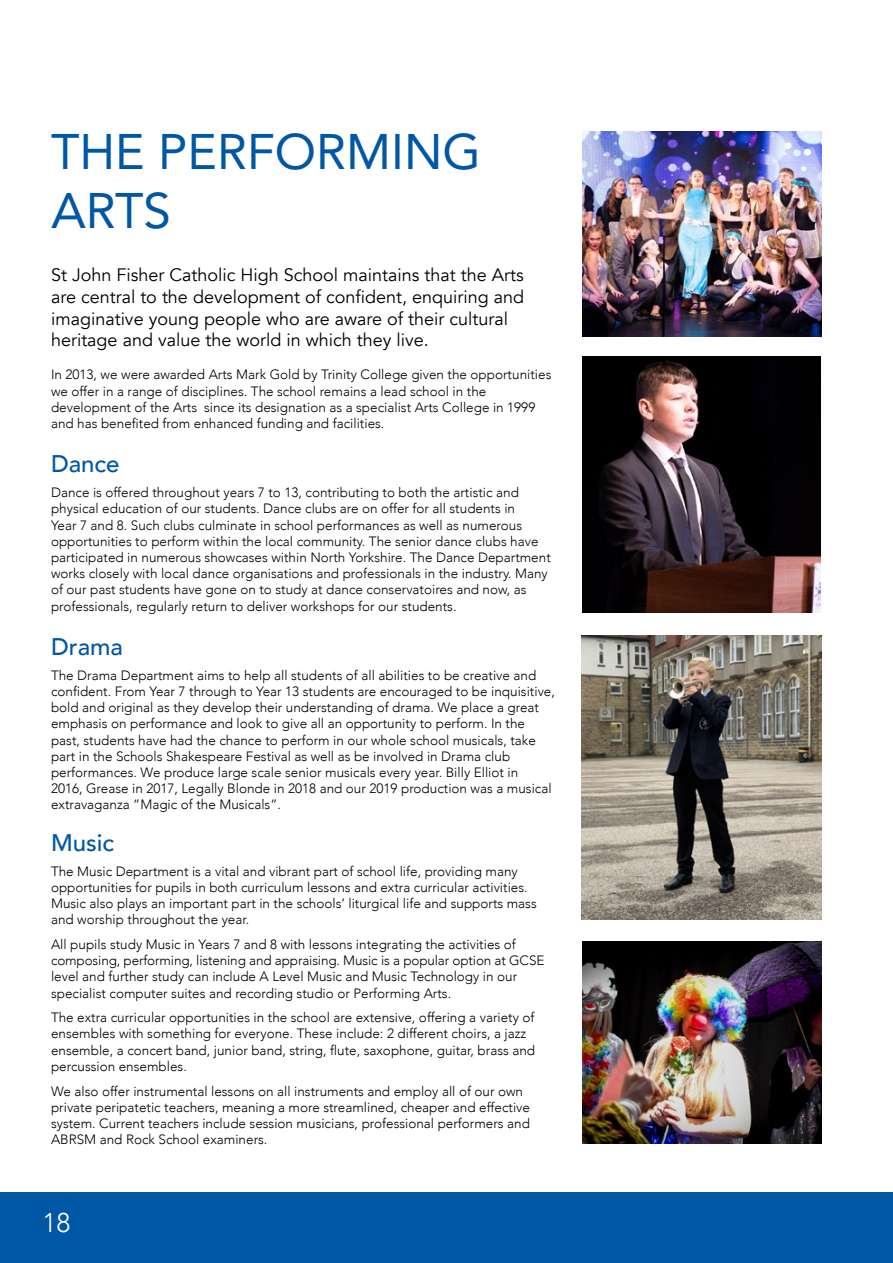
<style>
.page{position:relative;width:893px;height:1263px;background:#fff}
.page>*{position:absolute;margin:0;border:0;box-sizing:border-box;transform-origin:0 0}
.t1{font:49.5px/59.4px "Avenir LT";color:#0057a5}
.t2{font:300 27px "Avenir";color:#fff}
.t3{font:500 24px "Avenir";color:#0057a5}
.t4{font:18px/21.6px "Avenir";color:#000}
.t5{font:300 13.5px/16.2px "Avenir";color:#000}
</style>
<div class="page">
<div style="left:0;top:1192px;width:893px;height:71px;background:#0057a5"></div>
<img style="left:582px;top:132px;width:240px;height:205px">
<img style="left:581px;top:636px;width:240px;height:283px">
<img style="left:582px;top:357px;width:239px;height:255px">
<img style="left:582px;top:941px;width:240px;height:202px">
<h1 class="t1" style="left:51px;top:122px;width:432px">THE PERFORMING<br>ARTS</h1>
<h3 class="t4" style="left:51px;top:265px;width:475px">St John Fisher Catholic High School maintains that the Arts are central to the development of confident, enquiring and imaginative young people who are aware of their cultural heritage and value the world in which they live.</h3>
<p class="t5" style="left:51px;top:367px;width:502px">In 2013, we were awarded Arts Mark Gold by Trinity College given the opportunities we offer in a range of disciplines. The school remains a lead school in the development of the Arts since its designation as a specialist Arts College in 1999 and has benefited from enhanced funding and facilities.</p>
<h3 class="t3" style="left:51px;top:443px;width:70px">Dance</h3>
<p class="t5" style="left:51px;top:484px;width:501px">Dance is offered throughout years 7 to 13, contributing to both the artistic and physical education of our students. Dance clubs are on offer for all students in<br>Year 7 and 8. Such clubs culminate in school performances as well as numerous opportunities to perform within the local community. The senior dance clubs have participated in numerous showcases within North Yorkshire. The Dance Department works closely with local dance organisations and professionals in the industry. Many of our past students have gone on to study at dance conservatoires and now, as professionals, regularly return to deliver workshops for our students.</p>
<h3 class="t3" style="left:51px;top:626px;width:74px">Drama</h3>
<p class="t5" style="left:51px;top:667px;width:505px">The Drama Department aims to help all students of all abilities to be creative and confident. From Year 7 through to Year 13 students are encouraged to be inquisitive, bold and original as they develop their understanding of drama. We place a great emphasis on performance and look to give all an opportunity to perform. In the past, students have had the chance to perform in our whole school musicals, take part in the Schools Shakespeare Festival as well as be involved in Drama club performances. We produce large scale senior musicals every year. Billy Elliot in<br>2016, Grease in 2017, Legally Blonde in 2018 and our 2019 production was a musical extravaganza ”Magic of the Musicals”.</p>
<h3 class="t3" style="left:51px;top:822px;width:65px">Music</h3>
<p class="t5" style="left:51px;top:863px;width:487px">The Music Department is a vital and vibrant part of school life, providing many opportunities for pupils in both curriculum lessons and extra curricular activities.<br>Music also plays an important part in the schools’ liturgical life and supports mass and worship throughout the year.</p>
<p class="t5" style="left:51px;top:936px;width:495px">All pupils study Music in Years 7 and 8 with lessons integrating the activities of composing, performing, listening and appraising. Music is a popular option at GCSE level and further study can include A Level Music and Music Technology in our specialist computer suites and recording studio or Performing Arts.</p>
<p class="t5" style="left:51px;top:1009px;width:486px">The extra curricular opportunities in the school are extensive, offering a variety of ensembles with something for everyone. These include: 2 different choirs, a jazz ensemble, a concert band, junior band, string, flute, saxophone, guitar, brass and percussion ensembles.</p>
<p class="t5" style="left:51px;top:1083px;width:480px">We also offer instrumental lessons on all instruments and employ all of our own private peripatetic teachers, meaning a more streamlined, cheaper and effective system. Current teachers include session musicians, professional performers and ABRSM and Rock School examiners.</p>
<h2 class="t2" style="left:43px;top:1206px;width:30px">18</h2>
</div>
